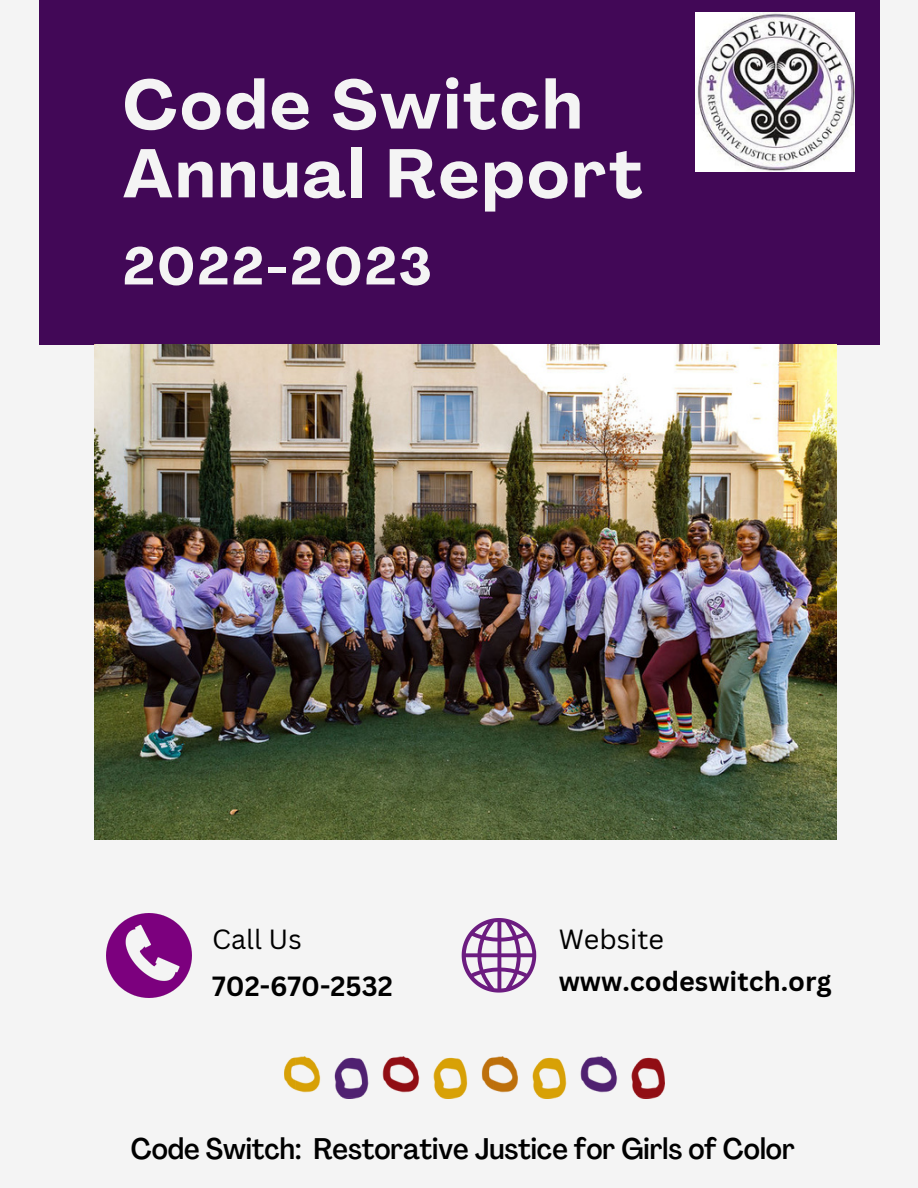
<style>
.page{position:relative;width:918px;height:1188px;background:#f4f4f4}
.page>*{position:absolute;margin:0;border:0;box-sizing:border-box;transform-origin:0 0}
.t1{font:700 67.8px/68.8px "Agrandir";letter-spacing:.045em;color:#f4f4f4}
.t2{font:700 51.75px "Agrandir";letter-spacing:.045em;color:#f4f4f4}
.t3{font:500 condensed 29.4px "Agrandir";color:#000}
.t4{font:700 27px "Canva Sans";color:#000}
.t5{font:27px "Canva Sans";color:#000}
</style>
<div class="page">
<div style="left:39px;top:0;width:840px;height:344px;background:#420857"></div>
<img style="left:95px;top:344px;width:741px;height:495px">
<img style="left:106px;top:913px;width:86px;height:84px">
<svg style="left:461px;top:918px;width:76px;height:75px"></svg>
<img style="left:284px;top:1057px;width:380px;height:42px">
<img style="left:695px;top:12px;width:160px;height:160px">
<p class="t1" style="left:123px;top:77px;width:522px">Code Switch<br>Annual Report</p>
<p class="t2" style="left:123px;top:246px;width:310px">2022-2023</p>
<p class="t5" style="left:212px;top:920px;width:91px">Call Us</p>
<p class="t4" style="left:212px;top:968px;width:182px">702-670-2532</p>
<p class="t5" style="left:559px;top:920px;width:107px">Website</p>
<p class="t4" style="left:559px;top:962px;width:274px">www.codeswitch.org</p>
<p class="t3" style="left:131px;top:1137px;width:666px">Code Switch: Restorative Justice for Girls of Color</p>
</div>
